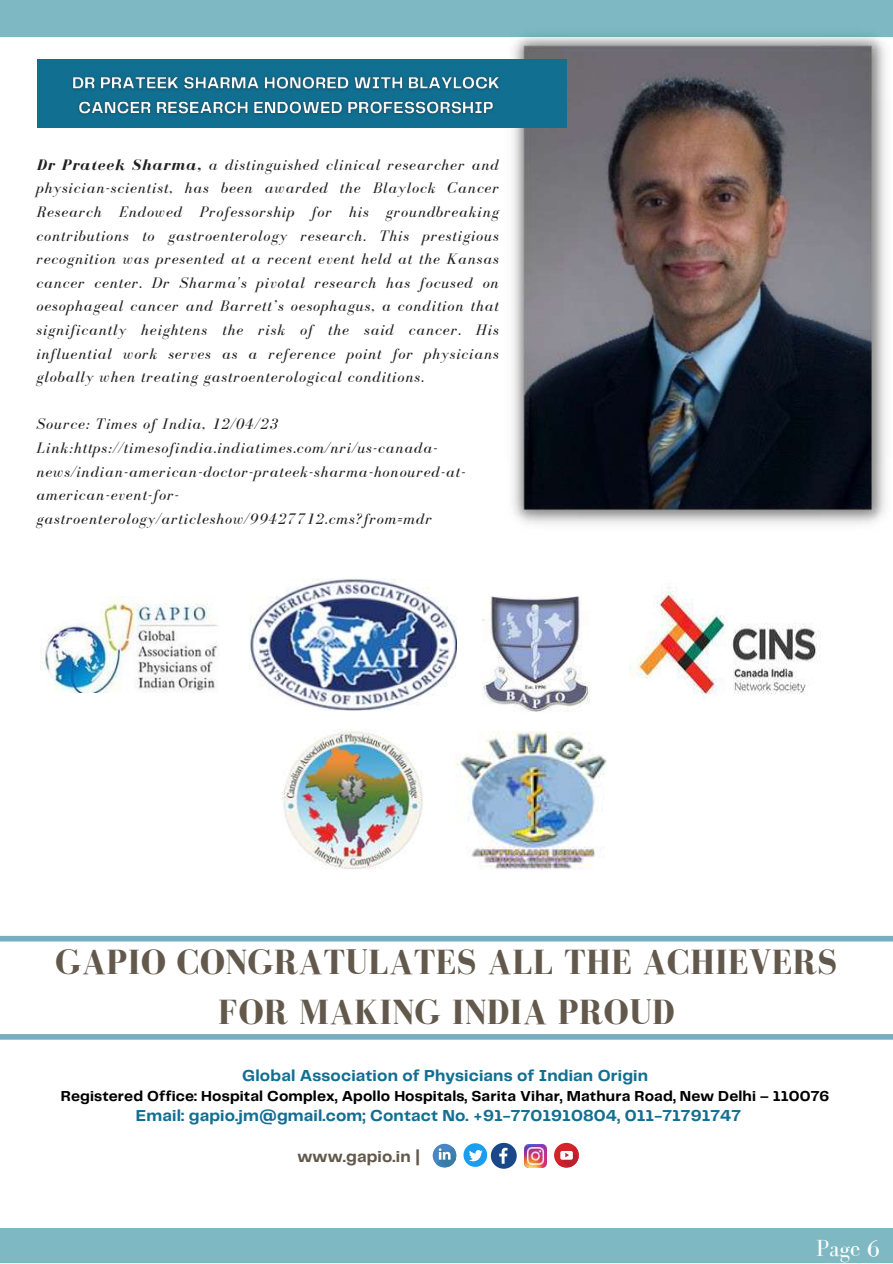
<style>
.page{position:relative;width:893px;height:1264px;background:#fff}
.page>*{position:absolute;margin:0;border:0;box-sizing:border-box;transform-origin:0 0}
.t1{font:700 36px/49.5px "Bodoni FLF";letter-spacing:.01em;color:#62584b;text-align:center}
.t2{font:24px "Bodoni FLF";color:#fff}
.t3{font:700 16.5px "Telegraf";letter-spacing:.01em;color:#116f92}
.t4{font:700 16.5px "Telegraf";letter-spacing:.01em;color:#62584b}
.t5{font:italic 15.75px/23.5px "Bodoni FLF";letter-spacing:.06em;color:#222;text-align:justify}
.t6{font:700 15px "Telegraf";letter-spacing:.01em;color:#000}
.s1{font-weight:700}
</style>
<div class="page">
<div style="left:0;top:1228px;width:892px;height:34px;background:#7eb9c3"></div>
<div style="left:0;top:0;width:892px;height:37px;background:#7eb9c3"></div>
<img style="left:40px;top:597px;width:178px;height:95px">
<img style="left:249px;top:578px;width:207px;height:132px">
<img style="left:483px;top:597px;width:106px;height:115px">
<img style="left:629px;top:583px;width:192px;height:112px">
<img style="left:282px;top:729px;width:141px;height:140px">
<img style="left:455px;top:731px;width:151px;height:139px">
<div style="left:0;top:935px;width:892px;height:6px;background:#77adc1"></div>
<div style="left:0;top:1034px;width:892px;height:5px;background:#77adc1"></div>
<svg style="left:554px;top:1142px;width:24px;height:25px"></svg>
<svg style="left:557px;top:1146px;width:22px;height:22px"></svg>
<img style="left:524px;top:1144px;width:22px;height:23px">
<svg style="left:432px;top:1143px;width:24px;height:24px"></svg>
<svg style="left:436px;top:1147px;width:21px;height:21px"></svg>
<svg style="left:463px;top:1142px;width:53px;height:26px"></svg>
<img style="left:504px;top:36px;width:382px;height:488px">
<div style="left:38px;top:60px;width:529px;height:68px;background:#116f92"></div>
<img style="left:72px;top:76px;width:428px;height:39px">
<p class="t5" style="left:36px;top:153px;width:464px"><span class="s1">Dr Prateek Sharma,</span> a distinguished clinical researcher and physician-scientist, has been awarded the Blaylock Cancer Research Endowed Professorship for his groundbreaking contributions to gastroenterology research. This prestigious recognition was presented at a recent event held at the Kansas cancer center. Dr Sharma's pivotal research has focused on oesophageal cancer and Barrett’s oesophagus, a condition that significantly heightens the risk of the said cancer. His influential work serves as a reference point for physicians globally when treating gastroenterological conditions.</p>
<p class="t5" style="left:36px;top:412px;width:430px;text-align:left">Source: Times of India, 12/04/23<br>Link:https://timesofindia.indiatimes.com/nri/us-canada&shy;news/indian-american-doctor-prateek-sharma-honoured-at&shy;american-event-for&shy;gastroenterology/articleshow/99427712.cms?from=mdr</p>
<h1 class="t1" style="left:55px;top:937px;width:783px">GAPIO CONGRATULATES ALL THE ACHIEVERS<br>FOR MAKING INDIA PROUD</h1>
<p class="t3" style="left:242px;top:1068px;width:407px">Global Association of Physicians of Indian Origin</p>
<p class="t6" style="left:61px;top:1089px;width:770px">Registered Office: Hospital Complex, Apollo Hospitals, Sarita Vihar, Mathura Road, New Delhi – 110076</p>
<p class="t3" style="left:136px;top:1108px;width:606px">Email: gapio.jm@gmail.com; Contact No. +91-7701910804, 011-71791747</p>
<p class="t4" style="left:297px;top:1149px;width:124px">www.gapio.in |</p>
<h2 class="t2" style="left:816px;top:1234px;width:65px">Page 6</h2>
</div>
